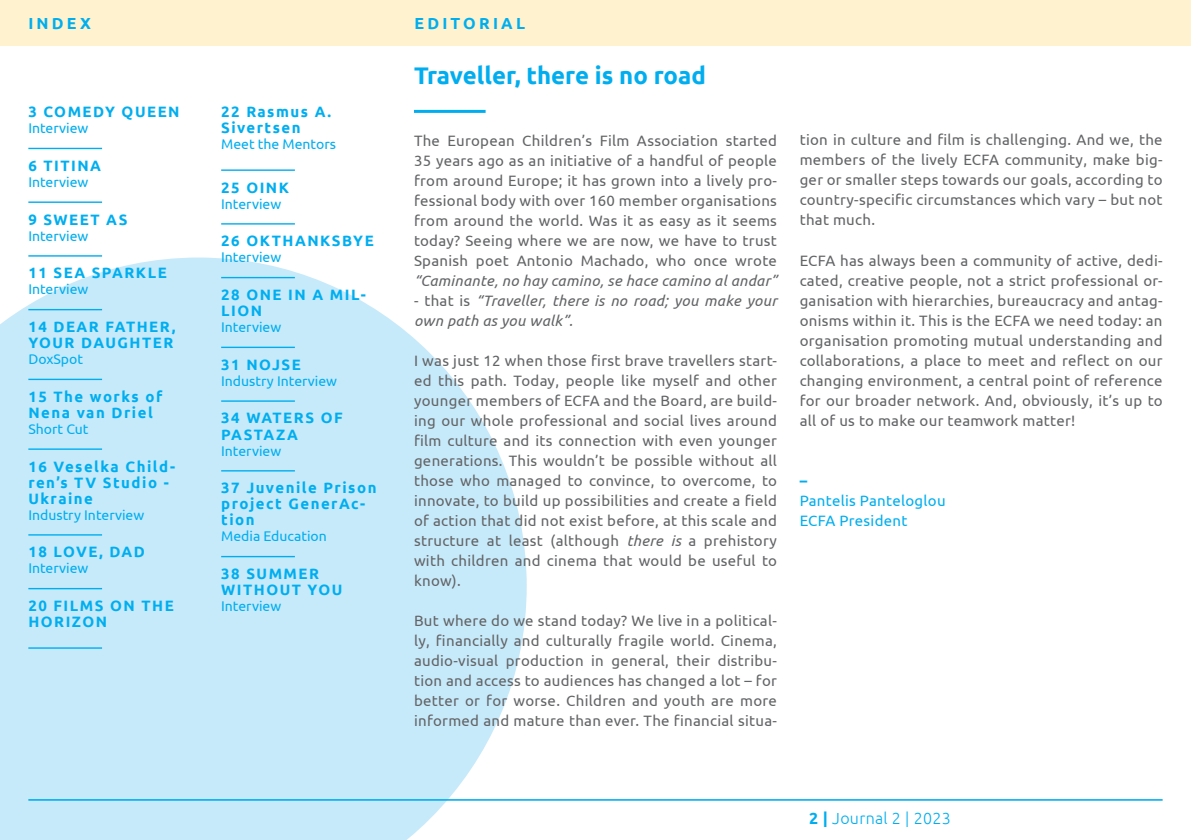
<style>
.page{position:relative;width:1191px;height:840px;background:#fff}
.page>*{position:absolute;margin:0;border:0;box-sizing:border-box;transform-origin:0 0}
.t1{font:700 24px "Ubuntu";color:#00aeef}
.t2{font:300 16px "Ubuntu";letter-spacing:.02em;color:#00aeef}
.t3{font:700 16px "Ubuntu";letter-spacing:.2em;color:#00aeef}
.t4{font:15px/20px "Ubuntu";letter-spacing:.02em;color:#636466;text-align:justify}
.t5{font:700 15px/16px "Ubuntu";letter-spacing:.1em;color:#00aeef}
.t6{font:italic 15px/20px "Ubuntu";letter-spacing:.02em;color:#636466}
.t7{font:15px/20px "Ubuntu";letter-spacing:.02em;color:#00aeef}
.t8{font:14px "Ubuntu";color:#00aeef}
.s1{font-style:normal}
.s2{font-style:italic}
.s3{font-weight:700}
</style>
<div class="page">
<div style="left:0;top:0;width:1191px;height:45px;background:#fff3cf"></div>
<svg style="left:0;top:257px;width:527px;height:582px;background:#cdecfb"></svg>
<hr style="left:28px;top:798px;width:1134px;height:2px;background:#00aeef">
<hr style="left:414px;top:110px;width:71px;height:3px;background:#00aeef">
<hr style="left:28px;top:148px;width:74px;height:1px;background:#00aeef">
<hr style="left:28px;top:201px;width:74px;height:2px;background:#00aeef">
<hr style="left:28px;top:255px;width:74px;height:1px;background:#00aeef">
<hr style="left:28px;top:309px;width:74px;height:1px;background:#00aeef">
<hr style="left:28px;top:378px;width:74px;height:2px;background:#00aeef">
<hr style="left:28px;top:448px;width:74px;height:1px;background:#00aeef">
<hr style="left:28px;top:534px;width:74px;height:1px;background:#00aeef">
<hr style="left:28px;top:587px;width:74px;height:2px;background:#00aeef">
<hr style="left:28px;top:647px;width:74px;height:1px;background:#00aeef">
<hr style="left:221px;top:169px;width:74px;height:2px;background:#00aeef">
<hr style="left:221px;top:223px;width:74px;height:1px;background:#00aeef">
<hr style="left:221px;top:277px;width:74px;height:1px;background:#00aeef">
<hr style="left:221px;top:346px;width:74px;height:2px;background:#00aeef">
<hr style="left:221px;top:400px;width:74px;height:1px;background:#00aeef">
<hr style="left:221px;top:470px;width:74px;height:1px;background:#00aeef">
<hr style="left:221px;top:555px;width:74px;height:2px;background:#00aeef">
<p class="t3" style="left:28px;top:14px;width:64px">In dex</p>
<p class="t3" style="left:414px;top:14px;width:112px">Edito rial</p>
<h1 class="t1" style="left:414px;top:61px;width:293px">Traveller, there is no road</h1>
<p class="t5" style="left:28px;top:103px;width:153px">3 COMEDY QUEEN</p>
<p class="t8" style="left:28px;top:120px;width:62px">Interview</p>
<p class="t5" style="left:28px;top:157px;width:24px">6 TITI</p>
<p class="t5" style="left:77px;top:157px;width:25px">NA</p>
<p class="t8" style="left:28px;top:173px;width:62px">Interview</p>
<p class="t5" style="left:28px;top:211px;width:101px">9 SWEET AS</p>
<p class="t8" style="left:28px;top:227px;width:62px">Interview</p>
<p class="t5" style="left:28px;top:264px;width:140px">11 SEA SPARKLE</p>
<p class="t8" style="left:28px;top:281px;width:62px">Interview</p>
<p class="t5" style="left:28px;top:318px;width:149px">14 DEAR FATHER,<br>YOUR DAUGHTER</p>
<p class="t8" style="left:28px;top:350px;width:56px">DoxSpot</p>
<p class="t5" style="left:28px;top:388px;width:136px">15 The works of<br>Nena van Driel</p>
<p class="t8" style="left:28px;top:420px;width:62px">Short Cut</p>
<p class="t5" style="left:28px;top:457px;width:148px">16 Veselka Child&shy;ren’s TV Studio -<br>Ukraine</p>
<p class="t8" style="left:28px;top:506px;width:117px">Industry Interview</p>
<p class="t5" style="left:28px;top:543px;width:94px">18 LOVE, DAD</p>
<p class="t8" style="left:28px;top:559px;width:62px">Interview</p>
<p class="t5" style="left:28px;top:597px;width:147px">20 FILMS ON THE<br>HORIZON</p>
<p class="t5" style="left:221px;top:103px;width:111px">22 Rasmus A.<br>Sivertsen</p>
<p class="t8" style="left:221px;top:136px;width:116px">Meet the Mentors</p>
<p class="t5" style="left:221px;top:179px;width:69px">25 OINK</p>
<p class="t8" style="left:221px;top:195px;width:62px">Interview</p>
<p class="t5" style="left:221px;top:232px;width:154px">26 OKTHANKSBYE</p>
<p class="t8" style="left:221px;top:249px;width:62px">Interview</p>
<p class="t5" style="left:221px;top:286px;width:146px">28 ONE IN A MIL-<br>LION</p>
<p class="t8" style="left:221px;top:318px;width:62px">Interview</p>
<p class="t5" style="left:221px;top:356px;width:81px">31 NOJSE</p>
<p class="t8" style="left:221px;top:372px;width:117px">Industry Interview</p>
<p class="t5" style="left:221px;top:409px;width:123px">34 WATERS OF<br>PASTAZA</p>
<p class="t8" style="left:221px;top:442px;width:62px">Interview</p>
<p class="t5" style="left:221px;top:479px;width:157px">37 Juvenile Prison project GenerAc&shy;tion</p>
<p class="t8" style="left:221px;top:527px;width:107px">Media Education</p>
<p class="t5" style="left:221px;top:565px;width:123px">38 SUMMER<br>WITHOUT YOU</p>
<p class="t8" style="left:221px;top:597px;width:62px">Interview</p>
<p class="t4" style="left:414px;top:130px;width:364px">The European Children’s Film Association started 35 years ago as an initiative of a handful of people from around Europe; it has grown into a lively pro&shy;fessional body with over 160 member organisations from around the world. Was it as easy as it seems today? Seeing where we are now, we have to trust Spanish poet Antonio Machado, who once wrote</p>
<p class="t6" style="left:414px;top:270px;width:364px">“Caminante, no hay camino, se hace camino al andar”</p>
<p class="t6" style="left:414px;top:290px;width:364px"><span class="s1">- that is</span> “Traveller, there is no road; you make your own path as you walk”.</p>
<p class="t4" style="left:414px;top:350px;width:364px">I was just 12 when those first brave travellers start&shy;ed this path. Today, people like myself and other younger members of ECFA and the Board, are build&shy;ing our whole professional and social lives around film culture and its connection with even younger generations. This wouldn’t be possible without all those who managed to convince, to overcome, to innovate, to build up possibilities and create a field of action that did not exist before, at this scale and structure at least (although <span class="s2">there is</span> a prehistory with children and cinema that would be useful to know).</p>
<p class="t4" style="left:414px;top:609px;width:364px">But where do we stand today? We live in a political&shy;ly, financially and culturally fragile world. Cinema, audio-visual production in general, their distribu&shy;tion and access to audiences has changed a lot – for better or for worse. Children and youth are more informed and mature than ever. The financial situa-</p>
<p class="t4" style="left:799px;top:129px;width:364px">tion in culture and film is challenging. And we, the members of the lively ECFA community, make big&shy;ger or smaller steps towards our goals, according to country-specific circumstances which vary – but not that much.</p>
<p class="t4" style="left:799px;top:249px;width:364px">ECFA has always been a community of active, dedi&shy;cated, creative people, not a strict professional or&shy;ganisation with hierarchies, bureaucracy and antag&shy;onisms within it. This is the ECFA we need today: an organisation promoting mutual understanding and collaborations, a place to meet and reflect on our changing environment, a central point of reference for our broader network. And, obviously, it’s up to all of us to make our teamwork matter!</p>
<p class="t5" style="left:799px;top:472px;width:9px">–</p>
<p class="t7" style="left:799px;top:489px;width:147px">Pantelis Panteloglou<br>ECFA President</p>
<p class="t2" style="left:809px;top:807px;width:143px"><span class="s3">2 |</span> Journal 2 | 2023</p>
</div>
